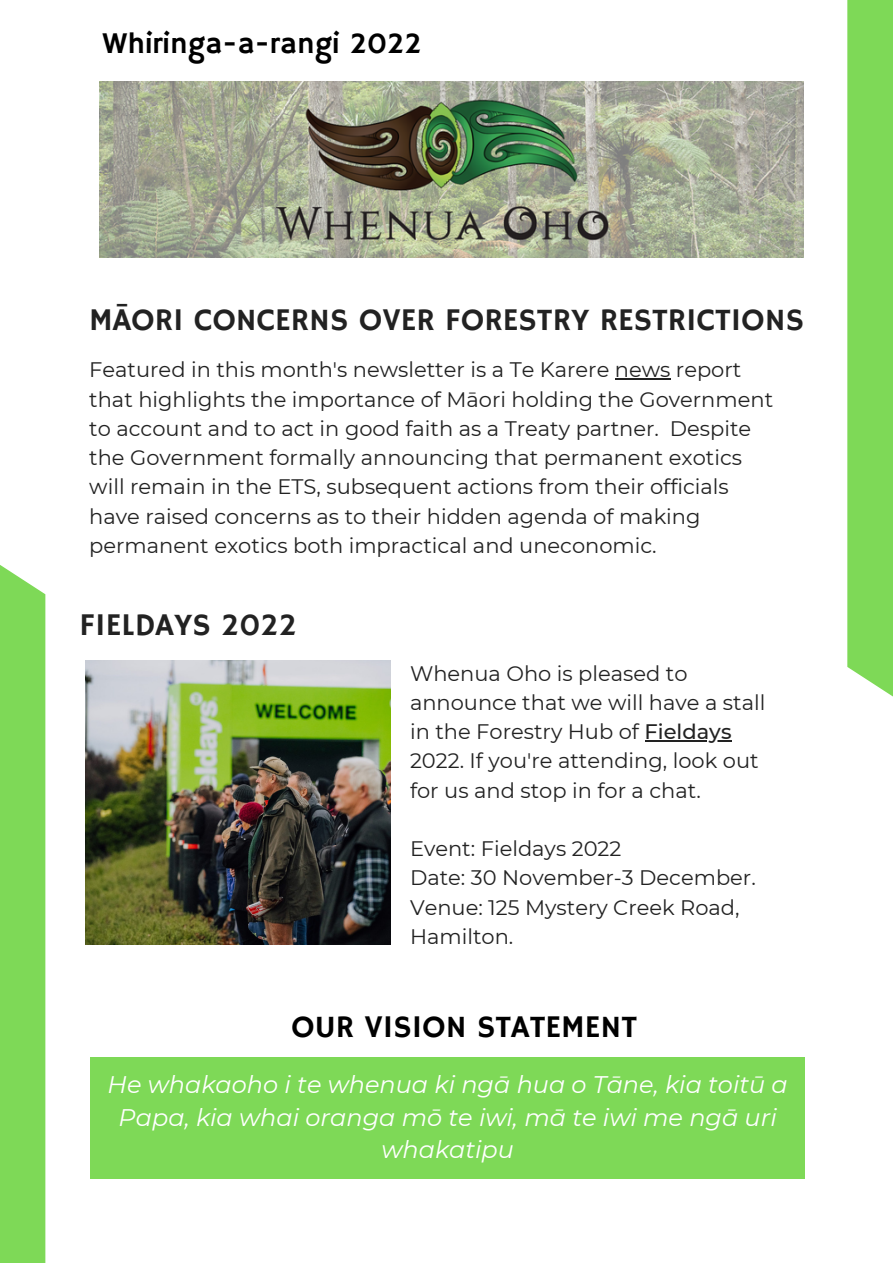
<style>
.page{position:relative;width:893px;height:1264px;background:#fff}
.page>*{position:absolute;margin:0;border:0;box-sizing:border-box;transform-origin:0 0}
.t1{font:31.5px "Hammersmith One";color:#222}
.t2{font:31.5px "Hammersmith One";color:#000}
.t3{font:30px "Hammersmith One";color:#000}
.t4{font:italic 24px/32.5px "Montserrat";color:#fff;text-align:center}
.t5{font:21px/29.2px "Montserrat";color:#222}
.s1{font-weight:500}
</style>
<div class="page">
<div style="left:0;top:565px;width:45px;height:697px;background:#7ed957"></div>
<div style="left:847px;top:0;width:45px;height:696px;background:#7ed957"></div>
<img style="left:100px;top:82px;width:703px;height:175px">
<hr style="left:615px;top:378px;width:55px;height:1px;background:#222">
<img style="left:86px;top:660px;width:304px;height:284px">
<hr style="left:644px;top:740px;width:87px;height:1px;background:#222">
<div style="left:91px;top:1056px;width:713px;height:122px;background:#7ed957"></div>
<h2 class="t3" style="left:103px;top:26px;width:321px">Whiringa-a-rangi 2022</h2>
<h1 class="t1" style="left:89px;top:302px;width:716px">MĀORI CONCERNS OVER FORESTRY RESTRICTIONS</h1>
<p class="t5" style="left:89px;top:355px;width:685px">Featured in this month's newsletter is a Te Karere news report that highlights the importance of Māori holding the Government to account and to act in good faith as a Treaty partner. Despite the Government formally announcing that permanent exotics will remain in the ETS, subsequent actions from their officials have raised concerns as to their hidden agenda of making permanent exotics both impractical and uneconomic.</p>
<h1 class="t1" style="left:80px;top:607px;width:219px">FIELDAYS 2022</h1>
<p class="t5" style="left:410px;top:658px;width:357px">Whenua Oho is pleased to announce that we will have a stall in the Forestry Hub of <span class="s1">Fieldays<br></span>2022. If you're attending, look out for us and stop in for a chat.</p>
<p class="t5" style="left:410px;top:834px;width:347px">Event: Fieldays 2022<br>Date: 30 November-3 December.<br>Venue: 125 Mystery Creek Road,<br>Hamilton.</p>
<h1 class="t2" style="left:291px;top:1008px;width:347px">OUR VISION STATEMENT</h1>
<p class="t4" style="left:108px;top:1068px;width:681px">He whakaoho i te whenua ki ngā hua o Tāne, kia toitū a<br>Papa, kia whai oranga mō te iwi, mā te iwi me ngā uri whakatipu</p>
</div>
